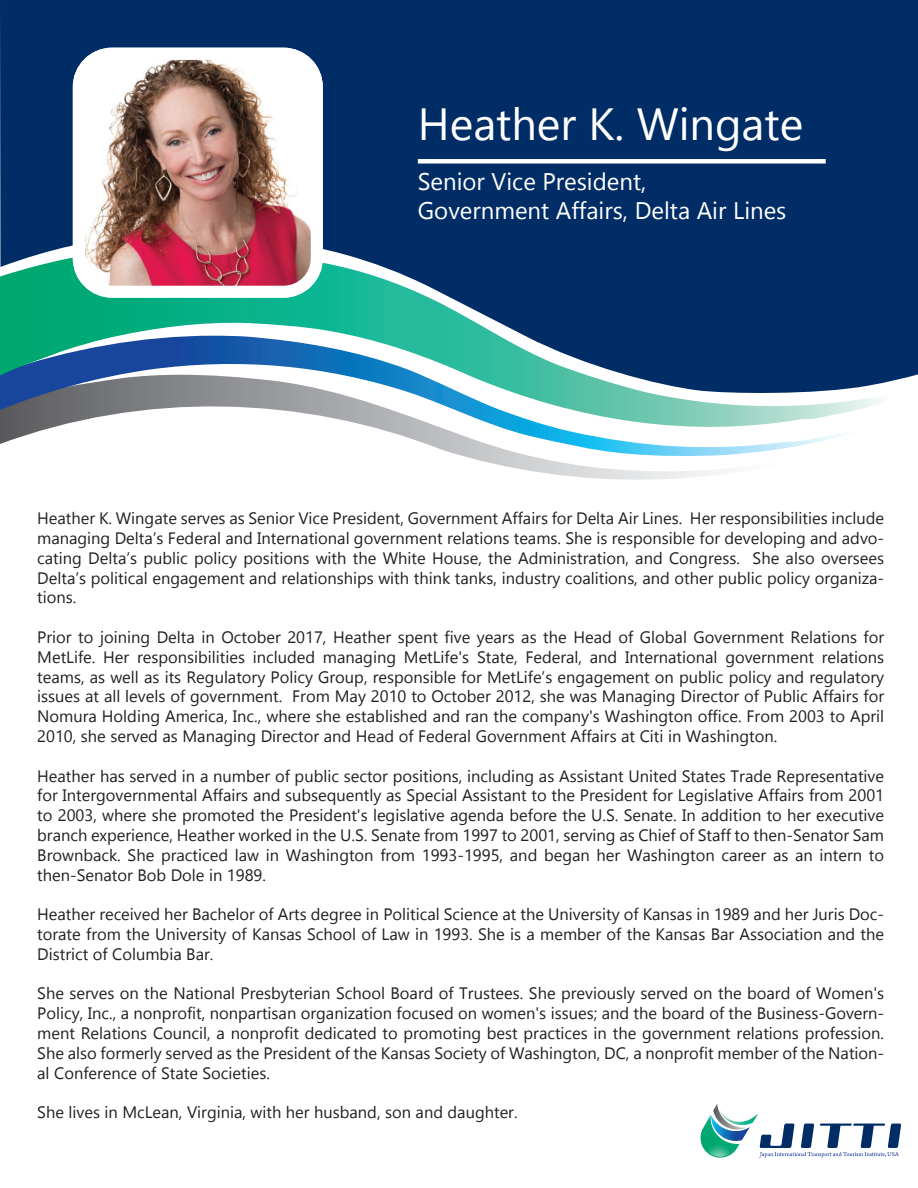
<style>
.page{position:relative;width:918px;height:1188px;background:#fff}
.page>*{position:absolute;margin:0;border:0;box-sizing:border-box;transform-origin:0 0}
.t1{font:45px "Gadugi";color:#fff}
.t2{font:24px/28.8px "Gadugi";color:#fff}
.t3{font:16.5px/19.8px "Gadugi";color:#231f20;text-align:justify}
</style>
<div class="page">
<div style="left:0;top:0;width:918px;height:246px;background:#002d66"></div>
<svg style="left:467px;top:457px;width:254px;height:23px"></svg>
<svg style="left:0;top:439px;width:829px;height:18px"></svg>
<svg style="left:0;top:246px;width:918px;height:193px"></svg>
<div style="left:418px;top:159px;width:408px;height:5px;background:#fff"></div>
<img style="left:79px;top:54px;width:238px;height:238px">
<div style="left:73px;top:48px;width:250px;height:250px;border:12px solid #fff;border-radius:33px"></div>
<svg style="left:700px;top:1104px;width:201px;height:54px"></svg>
<h1 class="t1" style="left:418px;top:97px;width:387px">Heather K. Wingate</h1>
<h2 class="t2" style="left:418px;top:167px;width:370px">Senior Vice President,<br>Government Affairs, Delta Air Lines</h2>
<p class="t3" style="left:37px;top:508px;width:848px">Heather K. Wingate serves as Senior Vice President, Government Affairs for Delta Air Lines. Her responsibilities include managing Delta’s Federal and International government relations teams. She is responsible for developing and advo&shy;cating Delta’s public policy positions with the White House, the Administration, and Congress. She also oversees Delta’s political engagement and relationships with think tanks, industry coalitions, and other public policy organiza&shy;tions.</p>
<p class="t3" style="left:37px;top:627px;width:849px">Prior to joining Delta in October 2017, Heather spent five years as the Head of Global Government Relations for MetLife. Her responsibilities included managing MetLife's State, Federal, and International government relations teams, as well as its Regulatory Policy Group, responsible for MetLife’s engagement on public policy and regulatory issues at all levels of government. From May 2010 to October 2012, she was Managing Director of Public Affairs for Nomura Holding America, Inc., where she established and ran the company's Washington office. From 2003 to April 2010, she served as Managing Director and Head of Federal Government Affairs at Citi in Washington.</p>
<p class="t3" style="left:37px;top:766px;width:848px">Heather has served in a number of public sector positions, including as Assistant United States Trade Representative for Intergovernmental Affairs and subsequently as Special Assistant to the President for Legislative Affairs from 2001 to 2003, where she promoted the President's legislative agenda before the U.S. Senate. In addition to her executive branch experience, Heather worked in the U.S. Senate from 1997 to 2001, serving as Chief of Staff to then-Senator Sam Brownback. She practiced law in Washington from 1993-1995, and began her Washington career as an intern to then-Senator Bob Dole in 1989.</p>
<p class="t3" style="left:37px;top:904px;width:848px">Heather received her Bachelor of Arts degree in Political Science at the University of Kansas in 1989 and her Juris Doc&shy;torate from the University of Kansas School of Law in 1993. She is a member of the Kansas Bar Association and the District of Columbia Bar.</p>
<p class="t3" style="left:37px;top:984px;width:848px">She serves on the National Presbyterian School Board of Trustees. She previously served on the board of Women's Policy, Inc., a nonprofit, nonpartisan organization focused on women's issues; and the board of the Business-Govern&shy;ment Relations Council, a nonprofit dedicated to promoting best practices in the government relations profession.<br>She also formerly served as the President of the Kansas Society of Washington, DC, a nonprofit member of the Nation&shy;al Conference of State Societies.</p>
<p class="t3" style="left:37px;top:1102px;width:482px">She lives in McLean, Virginia, with her husband, son and daughter.</p>
</div>
